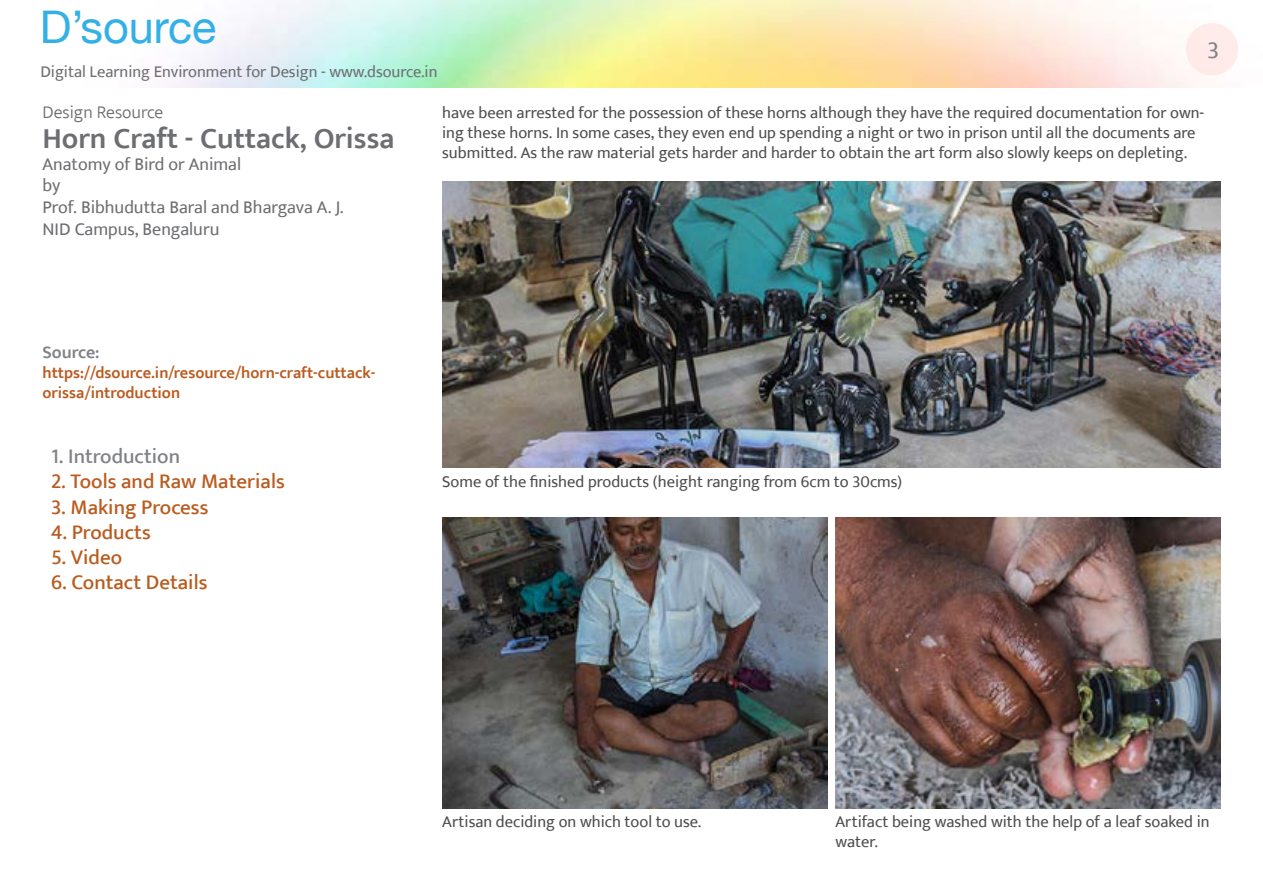
<style>
.page{position:relative;width:1263px;height:893px;background:#fff}
.page>*{position:absolute;margin:0;border:0;box-sizing:border-box;transform-origin:0 0}
.t1{font:45px "Helvetica Neue";color:#33b0e5}
.t2{font:600 30px "Ek Mukta";color:#6d6e71}
.t3{font:24px "Ek Mukta";color:#808285}
.t4{font:500 21px "Ek Mukta";color:#ba5c20}
.t5{font:500 21px "Ek Mukta";color:#808285}
.t6{font:18px/21.6px "Ek Mukta";color:#6d6e71}
.t7{font:300 18px "Ek Mukta";color:#6d6e71}
.t8{font:600 18px "Ek Mukta";color:#808285}
.t9{font:16.5px/19.8px "Ek Mukta";color:#4d4d4f}
.t10{font:600 16.5px/19.8px "Ek Mukta";color:#bb5c20}
.t11{font:16.5px "Ek Mukta";color:#6d6e71}
</style>
<div class="page">
<div style="left:1186px;top:23px;width:52px;height:52px;background:#feebea;border-radius:50%"></div>
<img style="left:442px;top:182px;width:778px;height:286px">
<img style="left:442px;top:517px;width:385px;height:291px">
<img style="left:835px;top:517px;width:385px;height:291px">
<h1 class="t1" style="left:40px;top:0;width:178px">D’source</h1>
<p class="t11" style="left:40px;top:62px;width:399px">Digital Learning Environment for Design - www.dsource.in</p>
<h3 class="t3" style="left:1207px;top:35px;width:13px">3</h3>
<p class="t7" style="left:43px;top:101px;width:122px">Design Resource</p>
<h2 class="t2" style="left:43px;top:120px;width:353px">Horn Craft - Cuttack, Orissa</h2>
<p class="t6" style="left:43px;top:153px;width:303px">Anatomy of Bird or Animal<br>by<br>Prof. Bibhudutta Baral and Bhargava A. J.<br>NID Campus, Bengaluru</p>
<p class="t8" style="left:43px;top:342px;width:59px">Source:</p>
<p class="t10" style="left:43px;top:363px;width:334px">https://dsource.in/resource/horn-craft-cuttack&shy;orissa/introduction</p>
<p class="t5" style="left:51px;top:444px;width:131px">1. Introduction</p>
<p class="t4" style="left:51px;top:469px;width:235px">2. Tools and Raw Materials</p>
<p class="t4" style="left:51px;top:494px;width:159px">3. Making Process</p>
<p class="t4" style="left:51px;top:519px;width:101px">4. Products</p>
<p class="t4" style="left:51px;top:544px;width:73px">5. Video</p>
<p class="t4" style="left:51px;top:570px;width:158px">6. Contact Details</p>
<p class="t9" style="left:442px;top:103px;width:763px">have been arrested for the possession of these horns although they have the required documentation for own&shy;ing these horns. In some cases, they even end up spending a night or two in prison until all the documents are submitted. As the raw material gets harder and harder to obtain the art form also slowly keeps on depleting.</p>
<p class="t9" style="left:442px;top:471px;width:461px">Some of the finished products (height ranging from 6cm to 30cms)</p>
<p class="t9" style="left:442px;top:812px;width:261px">Artisan deciding on which tool to use.</p>
<p class="t9" style="left:835px;top:812px;width:376px">Artifact being washed with the help of a leaf soaked in water.</p>
</div>
